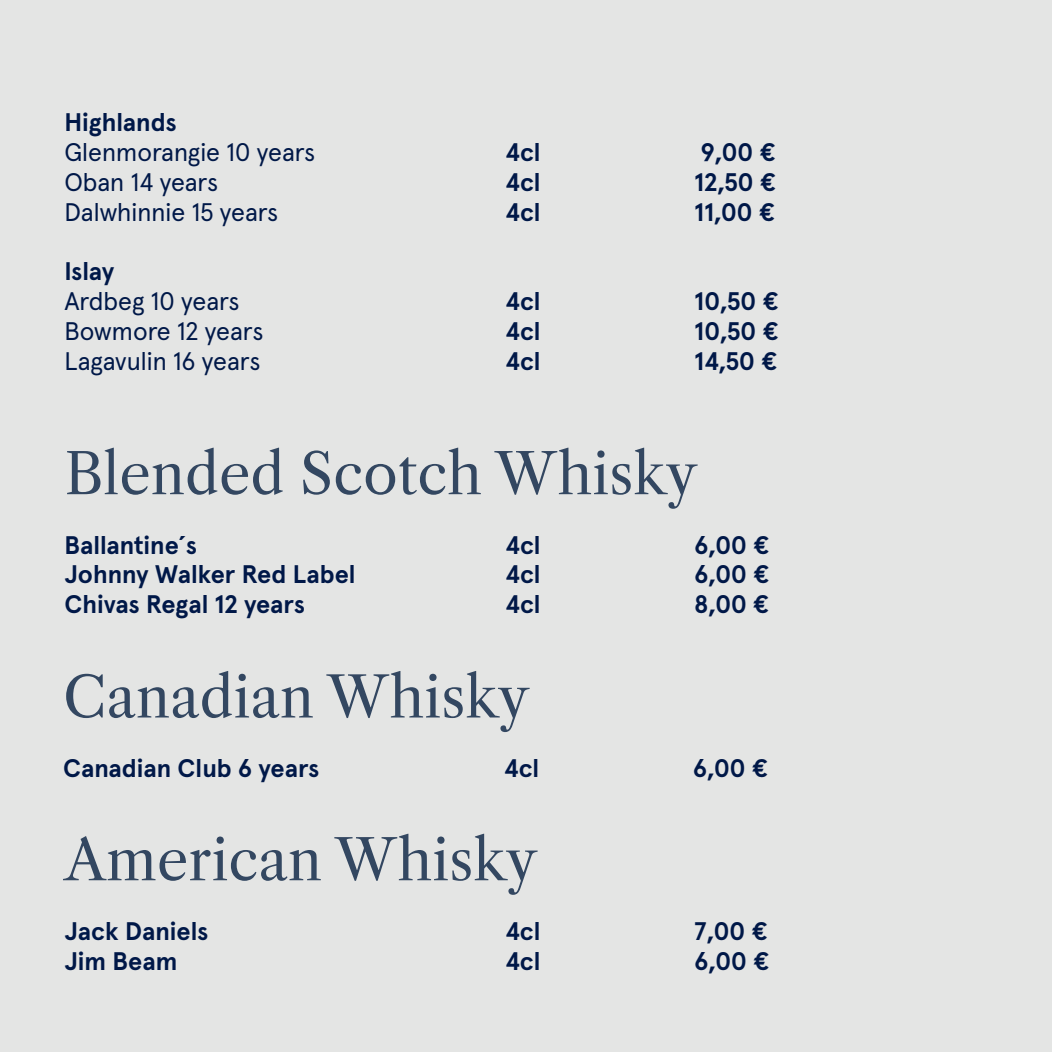
<style>
.page{position:relative;width:1052px;height:1052px;background:#e4e5e4}
.page>*{position:absolute;margin:0;border:0;box-sizing:border-box;transform-origin:0 0}
.t1{font:56px "Libre Caslon Text";color:#334761}
.t2{font:700 25.38px "Apercu Pro";color:#001848}
.t3{font:25.38px "Apercu Pro";color:#001848}
</style>
<div class="page">
<p class="t2" style="left:64px;top:103px;width:114px">Highlands</p>
<p class="t3" style="left:64px;top:133px;width:252px">Glenmorangie 10 years</p>
<p class="t2" style="left:505px;top:132px;width:37px">4cl</p>
<p class="t2" style="left:701px;top:132px;width:77px">9,00 €</p>
<p class="t3" style="left:64px;top:162px;width:155px">Oban 14 years</p>
<p class="t2" style="left:505px;top:162px;width:37px">4cl</p>
<p class="t2" style="left:694px;top:162px;width:83px">12,50 €</p>
<p class="t3" style="left:64px;top:192px;width:215px">Dalwhinnie 15 years</p>
<p class="t2" style="left:505px;top:192px;width:37px">4cl</p>
<p class="t2" style="left:694px;top:192px;width:82px">11,00 €</p>
<p class="t2" style="left:64px;top:251px;width:52px">Islay</p>
<p class="t3" style="left:64px;top:281px;width:177px">Ardbeg 10 years</p>
<p class="t2" style="left:505px;top:281px;width:37px">4cl</p>
<p class="t2" style="left:694px;top:281px;width:86px">10,50 €</p>
<p class="t3" style="left:64px;top:311px;width:201px">Bowmore 12 years</p>
<p class="t2" style="left:505px;top:311px;width:37px">4cl</p>
<p class="t2" style="left:694px;top:311px;width:86px">10,50 €</p>
<p class="t3" style="left:64px;top:341px;width:198px">Lagavulin 16 years</p>
<p class="t2" style="left:505px;top:341px;width:37px">4cl</p>
<p class="t2" style="left:694px;top:341px;width:85px">14,50 €</p>
<h1 class="t1" style="left:64px;top:440px;width:635px">Blended Scotch Whisky</h1>
<p class="t2" style="left:64px;top:525px;width:134px">Ballantine´s</p>
<p class="t2" style="left:505px;top:525px;width:37px">4cl</p>
<p class="t2" style="left:694px;top:525px;width:77px">6,00 €</p>
<p class="t2" style="left:64px;top:555px;width:293px">Johnny Walker Red Label</p>
<p class="t2" style="left:505px;top:555px;width:37px">4cl</p>
<p class="t2" style="left:694px;top:555px;width:77px">6,00 €</p>
<p class="t2" style="left:64px;top:584px;width:242px">Chivas Regal 12 years</p>
<p class="t2" style="left:505px;top:584px;width:37px">4cl</p>
<p class="t2" style="left:694px;top:584px;width:76px">8,00 €</p>
<h1 class="t1" style="left:63px;top:663px;width:468px">Canadian Whisky</h1>
<p class="t2" style="left:63px;top:748px;width:258px">Canadian Club 6 years</p>
<p class="t2" style="left:504px;top:748px;width:37px">4cl</p>
<p class="t2" style="left:693px;top:748px;width:77px">6,00 €</p>
<h1 class="t1" style="left:64px;top:826px;width:475px">American Whisky</h1>
<p class="t2" style="left:64px;top:911px;width:146px">Jack Daniels</p>
<p class="t2" style="left:505px;top:911px;width:37px">4cl</p>
<p class="t2" style="left:694px;top:911px;width:75px">7,00 €</p>
<p class="t2" style="left:64px;top:941px;width:115px">Jim Beam</p>
<p class="t2" style="left:505px;top:941px;width:37px">4cl</p>
<p class="t2" style="left:694px;top:941px;width:77px">6,00 €</p>
</div>
